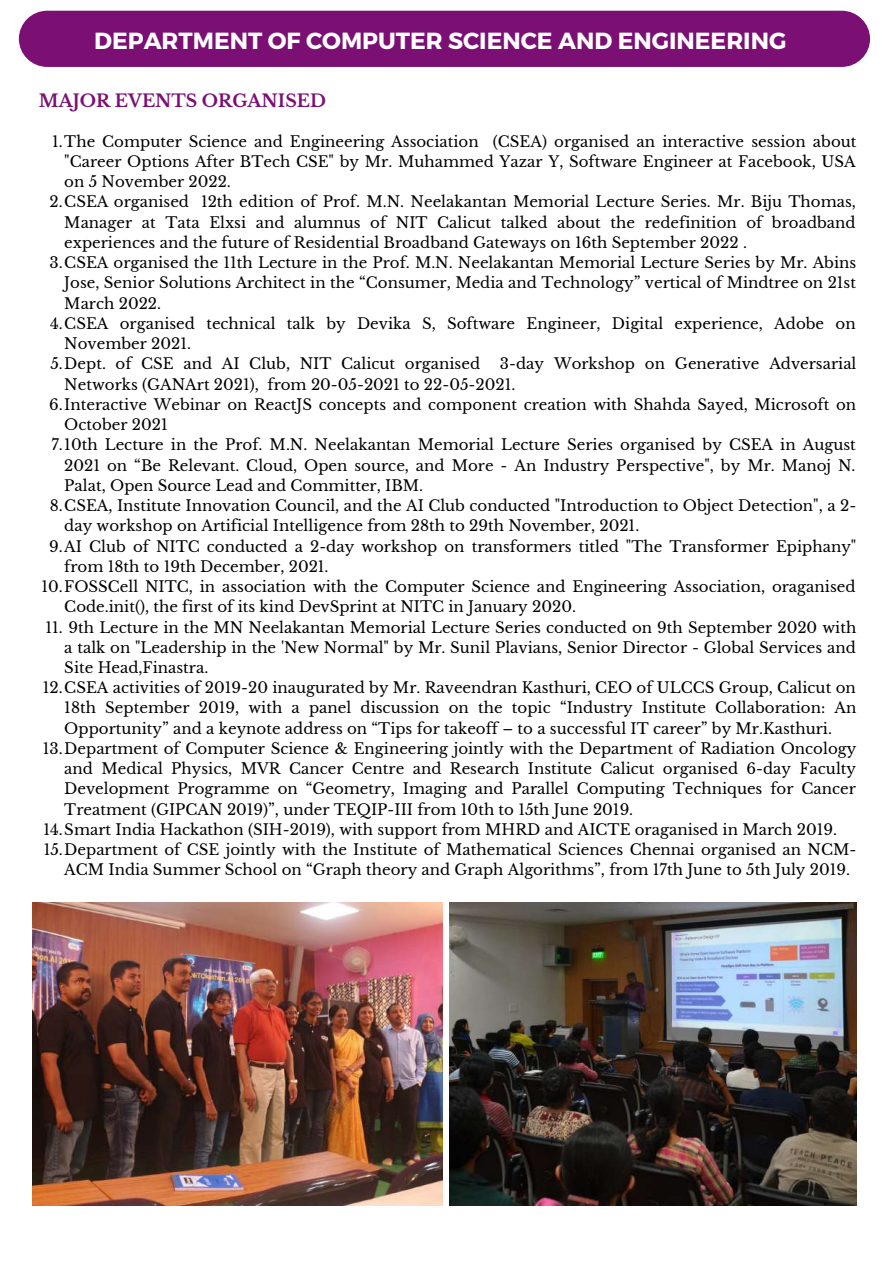
<style>
.page{position:relative;width:893px;height:1264px;background:#fff}
.page>*{position:absolute;margin:0;border:0;box-sizing:border-box;transform-origin:0 0}
.t1{font:700 23.25px "Montserrat";color:#fff}
.t2{font:700 17.4px "Libre Baskerville";color:#7b0f73}
.t3{font:15px "Libre Baskerville";color:#000}
</style>
<div class="page">
<img style="left:32px;top:902px;width:410px;height:303px">
<div style="left:19px;top:11px;width:851px;height:56px;background:#7b0f73;border-radius:28px"></div>
<img style="left:449px;top:902px;width:407px;height:303px">
<h1 class="t1" style="left:94px;top:26px;width:693px">DEPARTMENT OF COMPUTER SCIENCE AND ENGINEERING</h1>
<p class="t2" style="left:39px;top:90px;width:288px">MAJOR EVENTS ORGANISED</p>
<p class="t3" style="left:52px;top:132px;width:805px">1.The Computer Science and Engineering Association (CSEA) organised an interactive session about</p>
<p class="t3" style="left:64px;top:152px;width:792px">"Career Options After BTech CSE" by Mr. Muhammed Yazar Y, Software Engineer at Facebook, USA</p>
<p class="t3" style="left:64px;top:173px;width:168px">on 5 November 2022.</p>
<p class="t3" style="left:50px;top:193px;width:807px">2.CSEA organised 12th edition of Prof. M.N. Neelakantan Memorial Lecture Series. Mr. Biju Thomas,</p>
<p class="t3" style="left:64px;top:213px;width:792px">Manager at Tata Elxsi and alumnus of NIT Calicut talked about the redefinition of broadband</p>
<p class="t3" style="left:64px;top:233px;width:684px">experiences and the future of Residential Broadband Gateways on 16th September 2022 .</p>
<p class="t3" style="left:50px;top:253px;width:808px">3.CSEA organised the 11th Lecture in the Prof. M.N. Neelakantan Memorial Lecture Series by Mr. Abins</p>
<p class="t3" style="left:64px;top:274px;width:793px">Jose, Senior Solutions Architect in the “Consumer, Media and Technology” vertical of Mindtree on 21st</p>
<p class="t3" style="left:64px;top:294px;width:98px">March 2022.</p>
<p class="t3" style="left:50px;top:314px;width:807px">4.CSEA organised technical talk by Devika S, Software Engineer, Digital experience, Adobe on</p>
<p class="t3" style="left:64px;top:334px;width:128px">November 2021.</p>
<p class="t3" style="left:50px;top:355px;width:431px">5.Dept. of CSE and AI Club, NIT Calicut organised</p>
<p class="t3" style="left:500px;top:355px;width:358px">3-day Workshop on Generative Adversarial</p>
<p class="t3" style="left:64px;top:375px;width:452px">Networks (GANArt 2021), from 20-05-2021 to 22-05-2021.</p>
<p class="t3" style="left:49px;top:395px;width:808px">6.Interactive Webinar on ReactJS concepts and component creation with Shahda Sayed, Microsoft on</p>
<p class="t3" style="left:64px;top:415px;width:105px">October 2021</p>
<p class="t3" style="left:51px;top:436px;width:806px">7.10th Lecture in the Prof. M.N. Neelakantan Memorial Lecture Series organised by CSEA in August</p>
<p class="t3" style="left:64px;top:456px;width:792px">2021 on “Be Relevant. Cloud, Open source, and More - An Industry Perspective", by Mr. Manoj N.</p>
<p class="t3" style="left:64px;top:476px;width:360px">Palat, Open Source Lead and Committer, IBM.</p>
<p class="t3" style="left:50px;top:496px;width:808px">8.CSEA, Institute Innovation Council, and the AI Club conducted "Introduction to Object Detection", a 2-</p>
<p class="t3" style="left:64px;top:516px;width:576px">day workshop on Artificial Intelligence from 28th to 29th November, 2021.</p>
<p class="t3" style="left:49px;top:537px;width:808px">9.AI Club of NITC conducted a 2-day workshop on transformers titled "The Transformer Epiphany"</p>
<p class="t3" style="left:64px;top:557px;width:266px">from 18th to 19th December, 2021.</p>
<p class="t3" style="left:41px;top:577px;width:815px">10.FOSSCell NITC, in association with the Computer Science and Engineering Association, oraganised</p>
<p class="t3" style="left:64px;top:597px;width:513px">Code.init(), the first of its kind DevSprint at NITC in January 2020.</p>
<p class="t3" style="left:45px;top:618px;width:812px">11. 9th Lecture in the MN Neelakantan Memorial Lecture Series conducted on 9th September 2020 with</p>
<p class="t3" style="left:64px;top:638px;width:792px">a talk on "Leadership in the 'New Normal" by Mr. Sunil Plavians, Senior Director - Global Services and</p>
<p class="t3" style="left:64px;top:658px;width:145px">Site Head,Finastra.</p>
<p class="t3" style="left:43px;top:678px;width:814px">12.CSEA activities of 2019-20 inaugurated by Mr. Raveendran Kasthuri, CEO of ULCCS Group, Calicut on</p>
<p class="t3" style="left:64px;top:699px;width:793px">18th September 2019, with a panel discussion on the topic “Industry Institute Collaboration: An</p>
<p class="t3" style="left:64px;top:719px;width:769px">Opportunity” and a keynote address on “Tips for takeoff – to a successful IT career” by Mr.Kasthuri.</p>
<p class="t3" style="left:43px;top:739px;width:814px">13.Department of Computer Science &amp; Engineering jointly with the Department of Radiation Oncology</p>
<p class="t3" style="left:64px;top:759px;width:793px">and Medical Physics, MVR Cancer Centre and Research Institute Calicut organised 6-day Faculty</p>
<p class="t3" style="left:64px;top:780px;width:792px">Development Programme on “Geometry, Imaging and Parallel Computing Techniques for Cancer</p>
<p class="t3" style="left:64px;top:800px;width:570px">Treatment (GIPCAN 2019)”, under TEQIP-III from 10th to 15th June 2019.</p>
<p class="t3" style="left:43px;top:820px;width:795px">14.Smart India Hackathon (SIH-2019), with support from MHRD and AICTE oraganised in March 2019.</p>
<p class="t3" style="left:44px;top:840px;width:814px">15.Department of CSE jointly with the Institute of Mathematical Sciences Chennai organised an NCM-</p>
<p class="t3" style="left:64px;top:860px;width:787px">ACM India Summer School on “Graph theory and Graph Algorithms”, from 17th June to 5th July 2019.</p>
</div>
